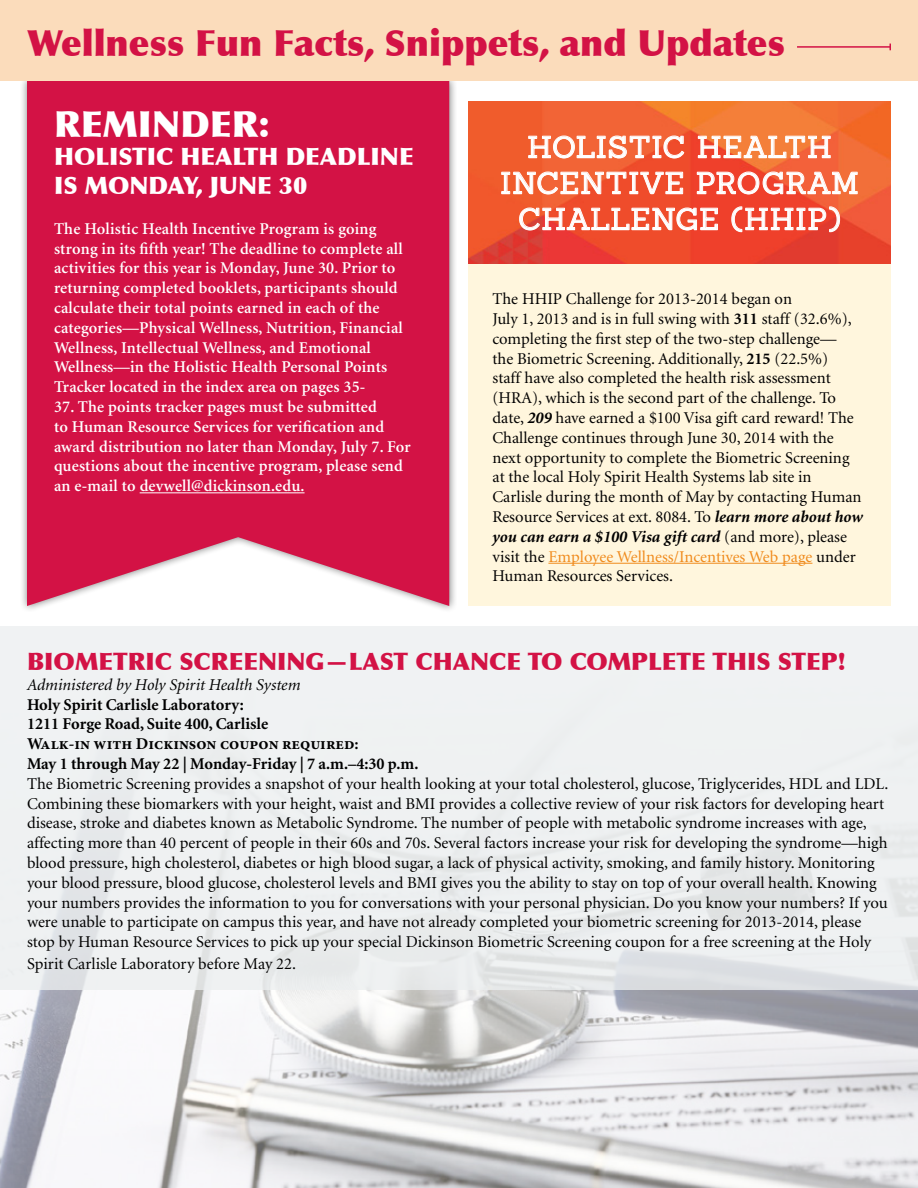
<style>
.page{position:relative;width:918px;height:1188px;background:#fff}
.page>*{position:absolute;margin:0;border:0;box-sizing:border-box;transform-origin:0 0}
.t1{font:900 36px "Optima";color:#d31245}
.t2{font:900 36px "Optima";color:#fff}
.t3{font:30px/36px "Sanchez";letter-spacing:.02em;color:#fff;text-align:center}
.t4{font:900 24px "Optima";color:#d31245}
.t5{font:900 24px/28.8px "Optima";color:#fff}
.t6{font:16.5px/19.8px "Minion";color:#000}
.t7{font:600 16.5px/19.8px "Minion";letter-spacing:.01em;color:#fff}
.t8{font:700 16.5px/19.8px "Minion";color:#000}
.t9{font:italic 16.5px "Minion";color:#000}
.t10{font:700 16.5px "Minion Pro";color:#000}
.s1{font-weight:700}
.s2{font-weight:700;font-style:italic}
.s3{color:#f08b1d}
</style>
<div class="page">
<div style="left:468px;top:101px;width:423px;height:505px;background:#fff6dd"></div>
<img style="left:0;top:666px;width:918px;height:522px">
<img style="left:468px;top:101px;width:423px;height:163px">
<svg style="left:528px;top:135px;width:156px;height:24px;background:#f48462"></svg>
<svg style="left:698px;top:136px;width:133px;height:22px;background:#f59368"></svg>
<svg style="left:501px;top:171px;width:182px;height:24px;background:#f37e60"></svg>
<svg style="left:697px;top:171px;width:161px;height:24px;background:#f37b64"></svg>
<svg style="left:519px;top:207px;width:199px;height:24px;background:#f1755e"></svg>
<svg style="left:731px;top:206px;width:109px;height:26px;background:#f16b5a"></svg>
<hr style="left:548px;top:563px;width:264px;height:1px;background:#f08b1d">
<div style="left:0;top:626px;width:917px;height:363px;background:#eceff0"></div>
<div style="left:19px;top:73px;width:438px;height:540px;background:#000;opacity:.5"></div>
<div style="left:27px;top:81px;width:422px;height:525px;background:#d31245"></div>
<hr style="left:140px;top:492px;width:165px;height:1px;background:#fff">
<div style="left:0;top:0;width:917px;height:81px;background:#fbdcbb"></div>
<hr style="left:797px;top:46px;width:93px;height:2px;background:#d31245">
<h1 class="t1" style="left:27px;top:22px;width:759px">Wellness Fun Facts, Snippets, and Updates</h1>
<h1 class="t2" style="left:54px;top:102px;width:218px">REMINDER:</h1>
<h3 class="t5" style="left:54px;top:143px;width:361px">HOLISTIC HEALTH DEADLINE<br>IS MONDAY, JUNE 30</h3>
<p class="t7" style="left:54px;top:219px;width:350px">The Holistic Health Incentive Program is going strong in its fifth year! The deadline to complete all activities for this year is Monday, June 30. Prior to returning completed booklets, participants should calculate their total points earned in each of the categories—Physical Wellness, Nutrition, Financial Wellness, Intellectual Wellness, and Emotional Wellness—in the Holistic Health Personal Points Tracker located in the index area on pages 35-</p>
<p class="t7" style="left:54px;top:397px;width:358px">37. The points tracker pages must be submitted<br>to Human Resource Services for verification and award distribution no later than Monday, July 7. For questions about the incentive program, please send an e-mail to devwell@dickinson.edu.</p>
<h2 class="t3" style="left:500px;top:129px;width:360px">HOLISTIC HEALTH<br>INCENTIVE PROGRAM<br>CHALLENGE (HHIP)</h2>
<p class="t6" style="left:492px;top:290px;width:372px">The HHIP Challenge for 2013-2014 began on<br>July 1, 2013 and is in full swing with <span class="s1">311</span> staff (32.6%), completing the first step of the two-step challenge—<br>the Biometric Screening. Additionally, <span class="s1">215</span> (22.5%)<br>staff have also completed the health risk assessment (HRA), which is the second part of the challenge. To date, <span class="s2">209</span> have earned a $100 Visa gift card reward! The Challenge continues through June 30, 2014 with the next opportunity to complete the Biometric Screening at the local Holy Spirit Health Systems lab site in Carlisle during the month of May by contacting Human Resource Services at ext. 8084. To <span class="s2">learn more about how you can earn a $100 Visa gift card</span> (and more), please visit the <span class="s3">Employee Wellness/Incentives Web page</span> under Human Resources Services.</p>
<h3 class="t4" style="left:27px;top:647px;width:820px">BIOMETRIC SCREENING—LAST CHANCE TO COMPLETE THIS STEP!</h3>
<p class="t9" style="left:27px;top:676px;width:275px">Administered by Holy Spirit Health System</p>
<p class="t8" style="left:27px;top:695px;width:243px">Holy Spirit Carlisle Laboratory:<br>1211 Forge Road, Suite 400, Carlisle</p>
<p class="t10" style="left:27px;top:732px;width:333px">Walk-in with Dickinson coupon required:</p>
<p class="t8" style="left:27px;top:754px;width:393px">May 1 through May 22 | Monday-Friday | 7 a.m.–4:30 p.m.</p>
<p class="t6" style="left:27px;top:774px;width:863px">The Biometric Screening provides a snapshot of your health looking at your total cholesterol, glucose, Triglycerides, HDL and LDL.<br>Combining these biomarkers with your height, waist and BMI provides a collective review of your risk factors for developing heart disease, stroke and diabetes known as Metabolic Syndrome. The number of people with metabolic syndrome increases with age, affecting more than 40 percent of people in their 60s and 70s. Several factors increase your risk for developing the syndrome—high blood pressure, high cholesterol, diabetes or high blood sugar, a lack of physical activity, smoking, and family history. Monitoring your blood pressure, blood glucose, cholesterol levels and BMI gives you the ability to stay on top of your overall health. Knowing your numbers provides the information to you for conversations with your personal physician. Do you know your numbers? If you were unable to participate on campus this year, and have not already completed your biometric screening for 2013-2014, please stop by Human Resource Services to pick up your special Dickinson Biometric Screening coupon for a free screening at the Holy</p>
<p class="t6" style="left:27px;top:954px;width:271px">Spirit Carlisle Laboratory before May 22.</p>
</div>
